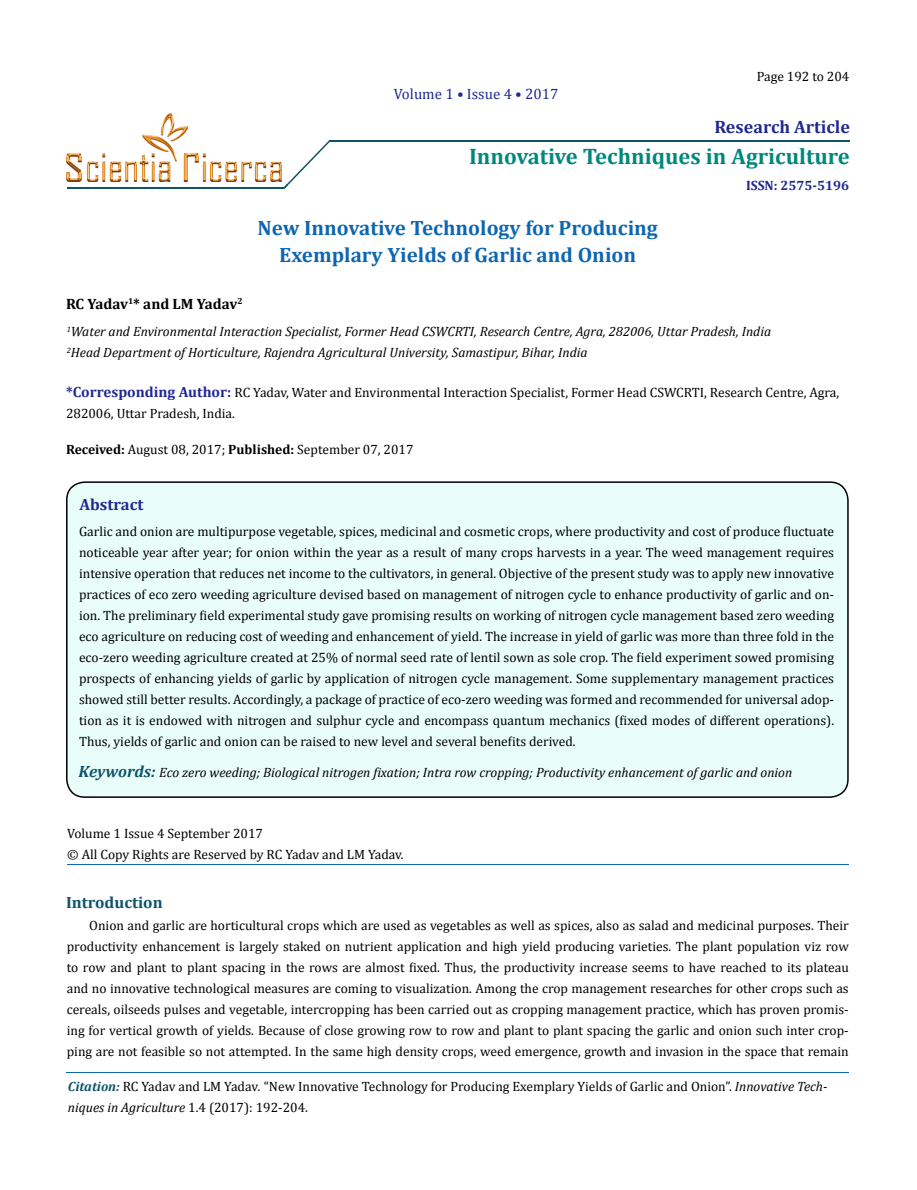
<style>
.page{position:relative;width:917px;height:1190px;background:#fff}
.page>*{position:absolute;margin:0;border:0;box-sizing:border-box;transform-origin:0 0}
.t1{font:700 22.5px "Cambria";color:#00877d}
.t2{font:700 20.85px/27px "Cambria";color:#0d66b1;text-align:center}
.t3{font:700 18px "Cambria";color:#202891}
.t4{font:700 16.35px "Cambria";color:#0e546a}
.t5{font:700 16.35px "Cambria";color:#202891}
.t6{font:700 15px "Cambria";color:#000}
.t7{font:15px "Cambria";color:#202891}
.t8{font:13.5px/21px "Cambria";color:#000}
.t9{font:italic 13.5px/21px "Cambria";color:#000}
.t10{font:700 13.5px "Cambria";color:#202891}
.s1{font-weight:700;font-size:14.85px;color:#202891}
.s2{font-weight:700}
.s3{font-weight:700;font-size:16.35px;color:#0e546a}
.s4{font-weight:700;font-style:italic;font-size:13.35px;color:#0e546a}
.s5{font-style:italic}
</style>
<div class="page">
<div style="left:67px;top:482px;width:781px;height:315px;background:#e9fdf9;border-radius:18px"></div>
<div style="left:66px;top:481px;width:782px;height:317px;border:2px solid #000;border-radius:18px"></div>
<hr style="left:329px;top:140px;width:520px;height:2px;background:#0e546a">
<hr style="left:67px;top:187px;width:218px;height:1px;background:#0e546a">
<hr style="left:67px;top:1072px;width:781px;height:1px;background:#0d66b1">
<img style="left:67px;top:113px;width:214px;height:69px">
<svg style="left:284px;top:140px;width:46px;height:49px"></svg>
<hr style="left:67px;top:864px;width:781px;height:1px;background:#0d66b1">
<p class="t7" style="left:394px;top:85px;width:166px">Volume 1 • Issue 4 • 2017</p>
<p class="t8" style="left:756px;top:66px;width:94px">Page 192 to 204</p>
<h3 class="t3" style="left:714px;top:115px;width:137px">Research Article</h3>
<h1 class="t1" style="left:469px;top:142px;width:382px">Innovative Techniques in Agriculture</h1>
<h2 class="t2" style="left:257px;top:213px;width:402px">New Innovative Technology for Producing<br>Exemplary Yields of Garlic and Onion</h2>
<p class="t10" style="left:746px;top:177px;width:104px">ISSN: 2575-5196</p>
<p class="t6" style="left:66px;top:294px;width:178px">RC Yadav<sup>1</sup>* and LM Yadav<sup>2</sup></p>
<p class="t9" style="left:67px;top:321px;width:705px"><sup>1</sup>Water and Environmental Interaction Specialist, Former Head CSWCRTI, Research Centre, Agra, 282006, Uttar Pradesh, India<br><sup>2</sup>Head Department of Horticulture, Rajendra Agricultural University, Samastipur, Bihar, India</p>
<p class="t8" style="left:66px;top:381px;width:774px"><span class="s1">*Corresponding Author:</span> RC Yadav, Water and Environmental Interaction Specialist, Former Head CSWCRTI, Research Centre, Agra,<br>282006, Uttar Pradesh, India.</p>
<p class="t8" style="left:66px;top:439px;width:349px"><span class="s2">Received:</span> August 08, 2017; <span class="s2">Published:</span> September 07, 2017</p>
<p class="t5" style="left:80px;top:495px;width:65px">Abstract</p>
<p class="t8" style="left:79px;top:520px;width:756px;text-align:justify">Garlic and onion are multipurpose vegetable, spices, medicinal and cosmetic crops, where productivity and cost of produce fluctuate noticeable year after year; for onion within the year as a result of many crops harvests in a year. The weed management requires intensive operation that reduces net income to the cultivators, in general. Objective of the present study was to apply new innovative practices of eco zero weeding agriculture devised based on management of nitrogen cycle to enhance productivity of garlic and on&shy;ion. The preliminary field experimental study gave promising results on working of nitrogen cycle management based zero weeding eco agriculture on reducing cost of weeding and enhancement of yield. The increase in yield of garlic was more than three fold in the eco-zero weeding agriculture created at 25% of normal seed rate of lentil sown as sole crop. The field experiment sowed promising prospects of enhancing yields of garlic by application of nitrogen cycle management. Some supplementary management practices showed still better results. Accordingly, a package of practice of eco-zero weeding was formed and recommended for universal adop&shy;tion as it is endowed with nitrogen and sulphur cycle and encompass quantum mechanics (fixed modes of different operations).<br>Thus, yields of garlic and onion can be raised to new level and several benefits derived.</p>
<p class="t9" style="left:79px;top:761px;width:715px"><span class="s3">Keywords:</span> Eco zero weeding; Biological nitrogen fixation; Intra row cropping; Productivity enhancement of garlic and onion</p>
<p class="t8" style="left:67px;top:823px;width:338px">Volume 1 Issue 4 September 2017<br>© All Copy Rights are Reserved by RC Yadav and LM Yadav.</p>
<p class="t4" style="left:66px;top:892px;width:98px">Introduction</p>
<p class="t8" style="left:67px;top:915px;width:783px;text-align:justify;text-indent:23px">Onion and garlic are horticultural crops which are used as vegetables as well as spices, also as salad and medicinal purposes. Their productivity enhancement is largely staked on nutrient application and high yield producing varieties. The plant population viz row to row and plant to plant spacing in the rows are almost fixed. Thus, the productivity increase seems to have reached to its plateau and no innovative technological measures are coming to visualization. Among the crop management researches for other crops such as cereals, oilseeds pulses and vegetable, intercropping has been carried out as cropping management practice, which has proven promis&shy;ing for vertical growth of yields. Because of close growing row to row and plant to plant spacing the garlic and onion such inter crop&shy;ping are not feasible so not attempted. In the same high density crops, weed emergence, growth and invasion in the space that remain</p>
<p class="t8" style="left:68px;top:1076px;width:760px"><span class="s4">Citation:</span> RC Yadav and LM Yadav<span class="s5">.</span> “New Innovative Technology for Producing Exemplary Yields of Garlic and Onion”. <span class="s5">Innovative Tech&shy;niques in Agriculture</span> 1.4 (2017): 192-204.</p>
</div>
